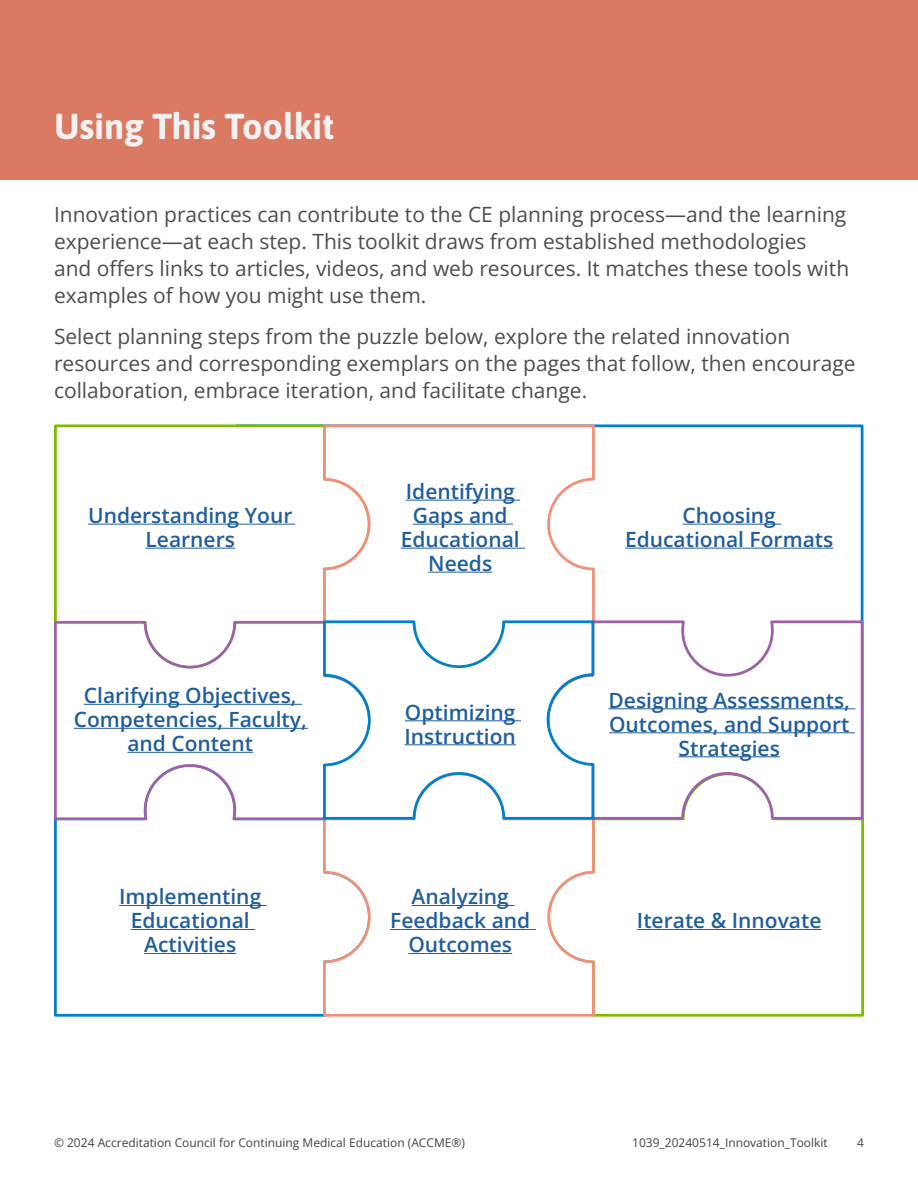
<style>
.page{position:relative;width:918px;height:1188px;background:#fff}
.page>*{position:absolute;margin:0;border:0;box-sizing:border-box;transform-origin:0 0}
.t1{font:700 36px "Asap";color:#f2f2f2}
.t2{font:21px/27px "Open Sans";color:#4d4d4d}
.t3{font:600 21px/24px "Open Sans";color:#215e9e;text-align:center}
.t4{font:12px "Open Sans";color:#414042}
</style>
<div class="page">
<div style="left:0;top:0;width:918px;height:179px;background:#da7a63"></div>
<svg style="left:54px;top:424px;width:268px;height:196px"></svg>
<svg style="left:54px;top:822px;width:268px;height:195px"></svg>
<svg style="left:322px;top:424px;width:274px;height:195px"></svg>
<svg style="left:596px;top:821px;width:268px;height:196px"></svg>
<svg style="left:322px;top:821px;width:274px;height:196px"></svg>
<svg style="left:54px;top:620px;width:318px;height:202px"></svg>
<svg style="left:599px;top:619px;width:265px;height:202px"></svg>
<svg style="left:322px;top:619px;width:277px;height:202px"></svg>
<hr style="left:88px;top:524px;width:207px;height:1px;background:#215e9e">
<hr style="left:146px;top:548px;width:89px;height:1px;background:#215e9e">
<hr style="left:84px;top:704px;width:218px;height:1px;background:#215e9e">
<hr style="left:74px;top:728px;width:234px;height:1px;background:#215e9e">
<hr style="left:127px;top:752px;width:126px;height:1px;background:#215e9e">
<hr style="left:119px;top:905px;width:148px;height:1px;background:#215e9e">
<hr style="left:131px;top:929px;width:124px;height:1px;background:#215e9e">
<hr style="left:144px;top:953px;width:92px;height:1px;background:#215e9e">
<hr style="left:683px;top:524px;width:98px;height:1px;background:#215e9e">
<hr style="left:625px;top:548px;width:208px;height:1px;background:#215e9e">
<hr style="left:609px;top:709px;width:246px;height:1px;background:#215e9e">
<hr style="left:609px;top:733px;width:246px;height:1px;background:#215e9e">
<hr style="left:679px;top:757px;width:101px;height:1px;background:#215e9e">
<hr style="left:637px;top:929px;width:185px;height:1px;background:#215e9e">
<hr style="left:406px;top:500px;width:114px;height:1px;background:#215e9e">
<hr style="left:413px;top:524px;width:100px;height:1px;background:#215e9e">
<hr style="left:401px;top:548px;width:124px;height:1px;background:#215e9e">
<hr style="left:428px;top:572px;width:64px;height:1px;background:#215e9e">
<hr style="left:405px;top:721px;width:116px;height:1px;background:#215e9e">
<hr style="left:405px;top:745px;width:111px;height:1px;background:#215e9e">
<hr style="left:412px;top:905px;width:102px;height:1px;background:#215e9e">
<hr style="left:390px;top:929px;width:146px;height:1px;background:#215e9e">
<hr style="left:408px;top:953px;width:104px;height:1px;background:#215e9e">
<h1 class="t1" style="left:54px;top:101px;width:470px">The Patient Partner Roadmap</h1>
<h1 class="t1" style="left:54px;top:101px;width:282px">Using This Toolkit</h1>
<p class="t2" style="left:54px;top:200px;width:797px">Innovation practices can contribute to the CE planning process—and the learning experience—at each step. This toolkit draws from established methodologies and offers links to articles, videos, and web resources. It matches these tools with examples of how you might use them.</p>
<p class="t2" style="left:54px;top:322px;width:803px">Select planning steps from the puzzle below, explore the related innovation resources and corresponding exemplars on the pages that follow, then encourage collaboration, embrace iteration, and facilitate change.</p>
<p class="t3" style="left:88px;top:503px;width:206px">Understanding Your<br>Learners</p>
<p class="t3" style="left:74px;top:683px;width:235px">Clarifying Objectives,<br>Competencies, Faculty, and Content</p>
<p class="t3" style="left:119px;top:884px;width:144px">Implementing<br>Educational<br>Activities</p>
<p class="t3" style="left:401px;top:479px;width:121px">Identifying<br>Gaps and<br>Educational<br>Needs</p>
<p class="t3" style="left:405px;top:700px;width:113px;text-align:left">Optimizing<br>Instruction</p>
<p class="t3" style="left:390px;top:884px;width:142px">Analyzing<br>Feedback and<br>Outcomes</p>
<p class="t3" style="left:625px;top:503px;width:210px">Choosing<br>Educational Formats</p>
<p class="t3" style="left:609px;top:688px;width:243px">Designing Assessments,<br>Outcomes, and Support<br>Strategies</p>
<p class="t3" style="left:637px;top:908px;width:186px">Iterate &amp; Innovate</p>
<p class="t4" style="left:54px;top:1134px;width:413px">© 2024 Accreditation Council for Continuing Medical Education (ACCME®)</p>
<p class="t4" style="left:632px;top:1134px;width:197px">1039_20240514_Innovation_Toolkit</p>
<p class="t4" style="left:857px;top:1134px;width:8px">4</p>
</div>
